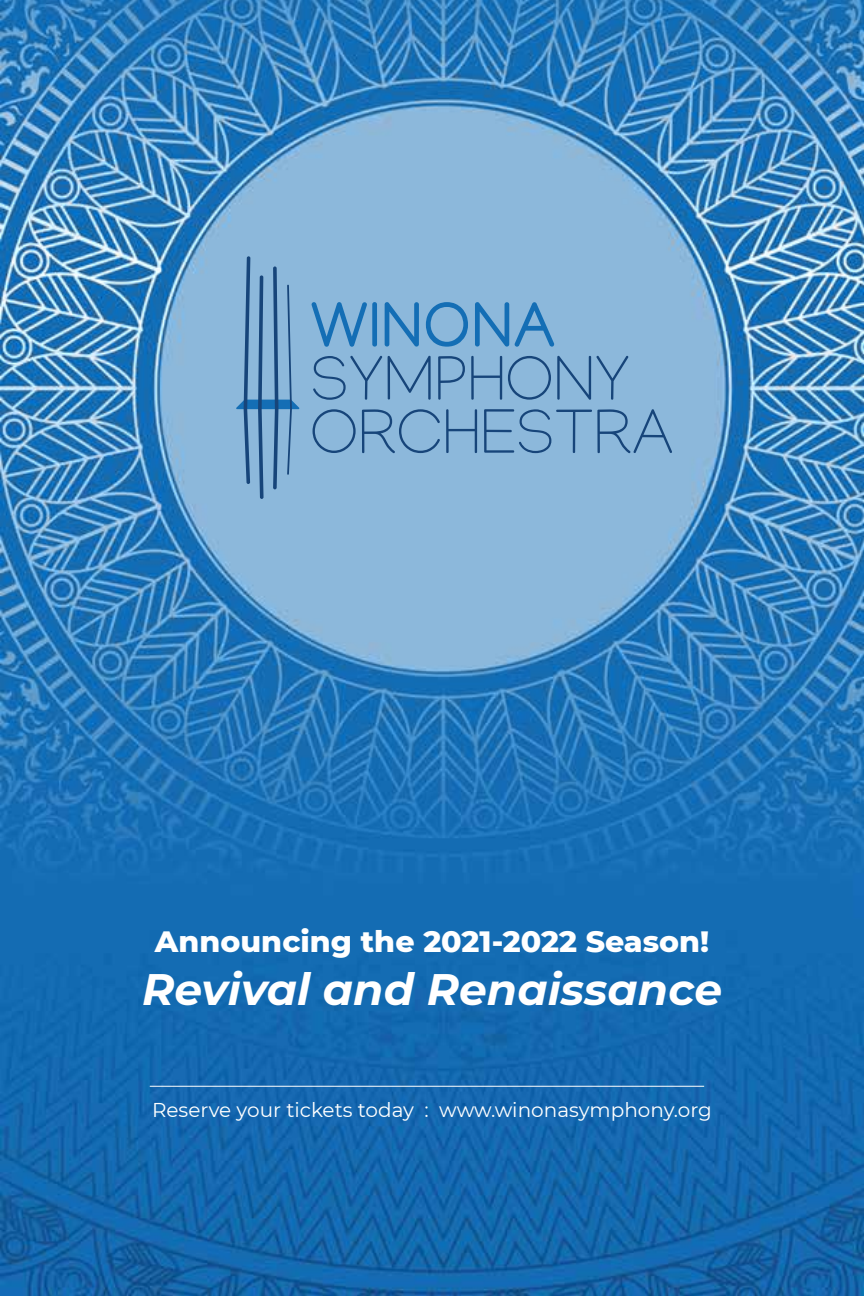
<style>
.page{position:relative;width:864px;height:1296px;background:#fff}
.page>*{position:absolute;margin:0;border:0;box-sizing:border-box;transform-origin:0 0}
.t1{font:italic 700 44px "Montserrat";color:#fff}
.t2{font:800 30px "Montserrat";color:#fff}
.t3{font:20px "Montserrat";color:#fff}
</style>
<div class="page">
<img style="left:0;top:0;width:864px;height:1296px">
<svg style="left:236px;top:256px;width:64px;height:243px;background:#74a1c8"></svg>
<svg style="left:312px;top:302px;width:65px;height:45px;background:#639fce"></svg>
<svg style="left:385px;top:302px;width:34px;height:45px;background:#5d9bcc"></svg>
<svg style="left:426px;top:302px;width:42px;height:45px;background:#66a0ce"></svg>
<svg style="left:475px;top:302px;width:34px;height:45px;background:#5d9bcc"></svg>
<svg style="left:515px;top:302px;width:39px;height:45px;background:#69a2d0"></svg>
<svg style="left:313px;top:356px;width:69px;height:44px;background:#7aa7cc"></svg>
<svg style="left:388px;top:356px;width:43px;height:44px;background:#75a1c8"></svg>
<svg style="left:438px;top:356px;width:27px;height:44px"></svg>
<svg style="left:471px;top:356px;width:31px;height:44px"></svg>
<svg style="left:508px;top:356px;width:43px;height:44px;background:#79a5cb"></svg>
<svg style="left:557px;top:356px;width:71px;height:44px;background:#79a5cb"></svg>
<svg style="left:313px;top:409px;width:43px;height:44px;background:#79a5cb"></svg>
<svg style="left:362px;top:409px;width:78px;height:44px;background:#78a4ca"></svg>
<svg style="left:446px;top:409px;width:31px;height:44px"></svg>
<svg style="left:484px;top:409px;width:188px;height:44px;background:#79a5cb"></svg>
<hr style="left:150px;top:1086px;width:554px;height:1px;background:#fff">
<h2 class="t2" style="left:155px;top:919px;width:556px">Announcing the 2021-2022 Season!</h2>
<h1 class="t1" style="left:142px;top:957px;width:581px">Revival and Renaissance</h1>
<p class="t3" style="left:152px;top:1096px;width:561px">Reserve your tickets today : www.winonasymphony.org</p>
</div>
